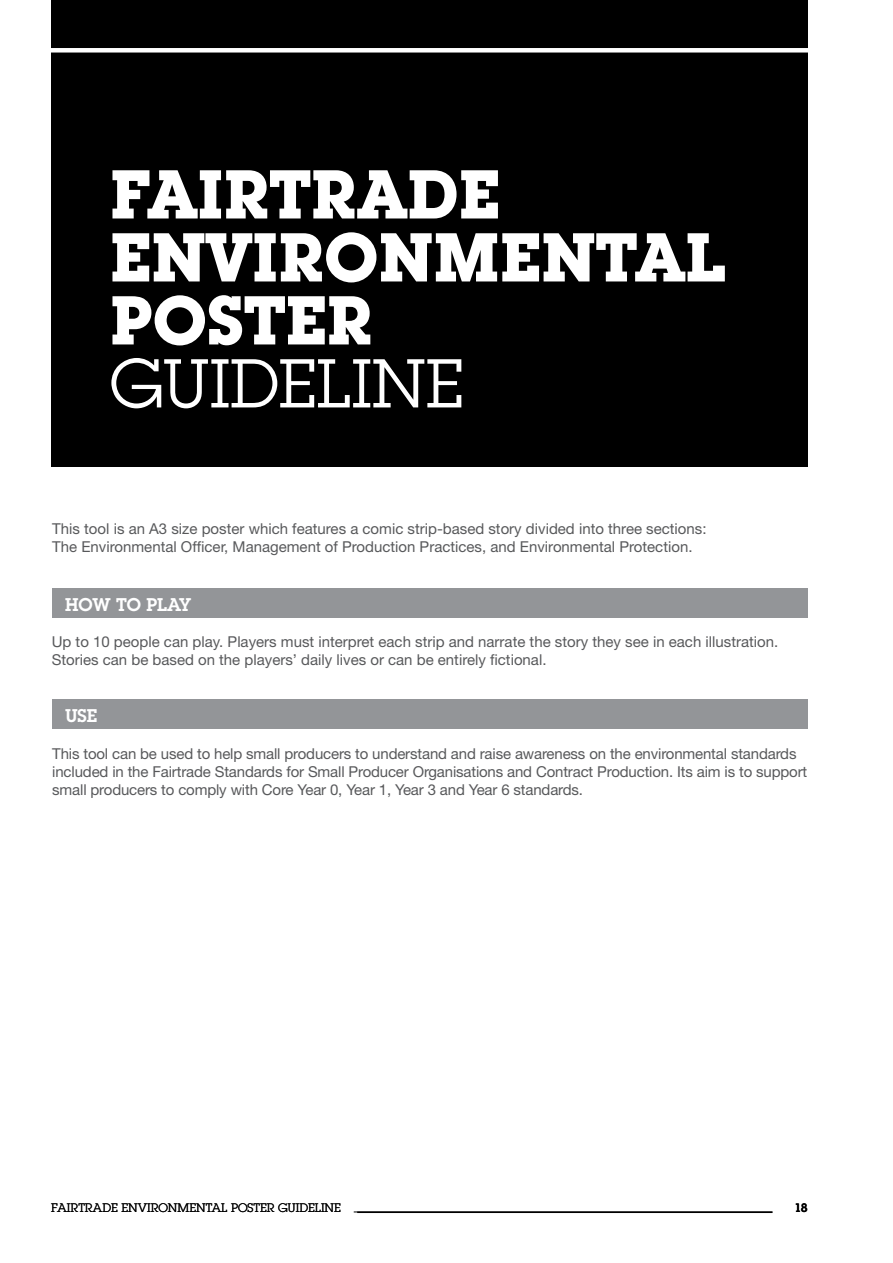
<style>
.page{position:relative;width:893px;height:1263px;background:#fff}
.page>*{position:absolute;margin:0;border:0;box-sizing:border-box;transform-origin:0 0}
.t1{font:700 67.5px/63px "Lubalin Graph Std";color:#fff}
.t2{font:67.5px "Lubalin Graph";color:#fff}
.t3{font:600 18px "Lubalin Graph Std";color:#fff}
.t4{font:15px/18px "Helvetica Neue";color:#58595b}
.t5{font:12px "Lubalin Graph LT";color:#000}
.t6{font:600 12px "Lubalin Graph Std";color:#000}
</style>
<div class="page">
<hr style="left:354px;top:1212px;width:418px;height:1px;background:#000">
<hr style="left:357px;top:1211px;width:415px;height:2px;background:#000">
<div style="left:51px;top:0;width:757px;height:467px;background:#000"></div>
<div style="left:52px;top:588px;width:756px;height:30px;background:#939598"></div>
<div style="left:52px;top:699px;width:756px;height:30px;background:#939598"></div>
<div style="left:26px;top:48px;width:807px;height:5px;background:#fff"></div>
<h1 class="t1" style="left:110px;top:162px;width:617px">FAIRTRADE<br>ENVIRONMENTAL<br>POSTER</h1>
<h1 class="t2" style="left:110px;top:341px;width:355px">GUIDELINE</h1>
<p class="t4" style="left:52px;top:519px;width:656px">This tool is an A3 size poster which features a comic strip-based story divided into three sections:<br>The Environmental Officer, Management of Production Practices, and Environmental Protection.</p>
<p class="t3" style="left:65px;top:593px;width:128px">HOW TO PLAY</p>
<p class="t4" style="left:52px;top:632px;width:728px">Up to 10 people can play. Players must interpret each strip and narrate the story they see in each illustration.<br>Stories can be based on the players’ daily lives or can be entirely fictional.</p>
<p class="t3" style="left:65px;top:704px;width:34px">USE</p>
<p class="t4" style="left:52px;top:744px;width:756px">This tool can be used to help small producers to understand and raise awareness on the environmental standards included in the Fairtrade Standards for Small Producer Organisations and Contract Production. Its aim is to support small producers to comply with Core Year 0, Year 1, Year 3 and Year 6 standards.</p>
<p class="t5" style="left:51px;top:1200px;width:291px">FAIRTRADE ENVIRONMENTAL POSTER GUIDELINE</p>
<p class="t6" style="left:795px;top:1200px;width:15px">18</p>
</div>
